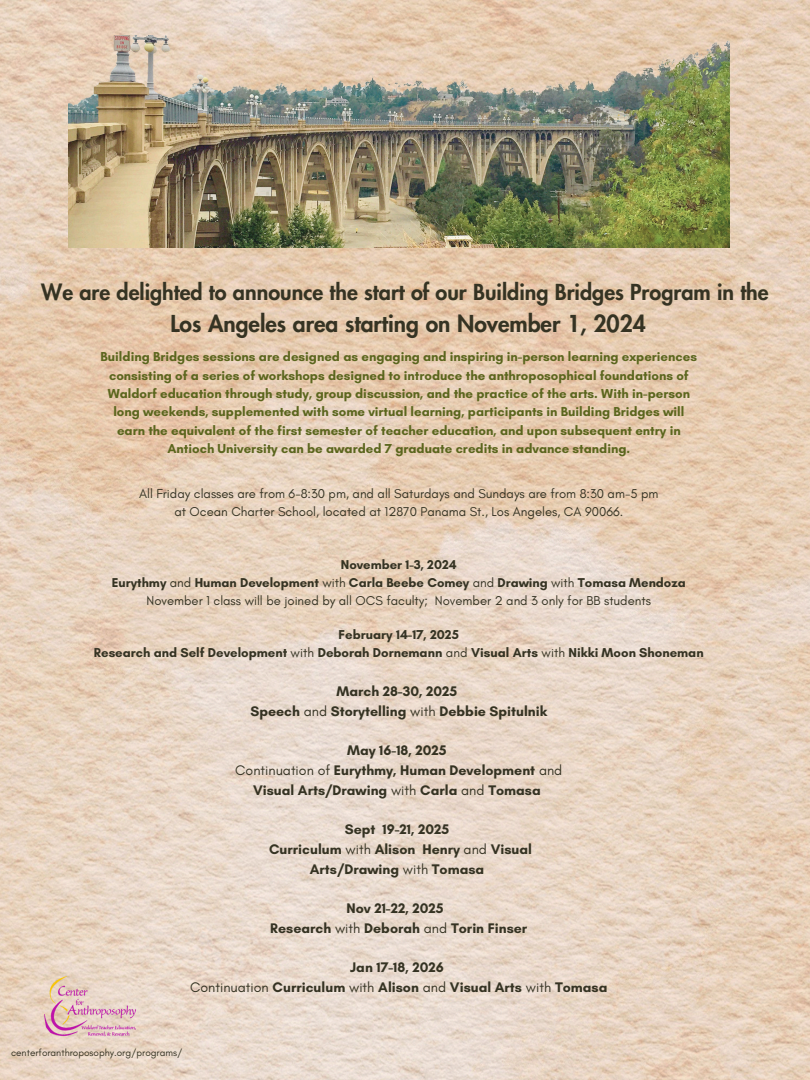
<style>
.page{position:relative;width:810px;height:1080px;background:#fff}
.page>*{position:absolute;margin:0;border:0;box-sizing:border-box;transform-origin:0 0}
.t1{font:800 22.81px "Futura LT Pro";color:#353323}
.t2{font:800 21.56px "Futura LT Pro";color:#353323}
.t3{font:700 14.12px/19.7px "Glacial Indifference";color:#353323;text-align:center}
.t4{font:700 13.19px/18.2px "Glacial Indifference";color:#5b661e;text-align:center}
.t5{font:700 13.12px/18.2px "Glacial Indifference";color:#353323;text-align:center}
.t6{font:13.06px/17.8px "Glacial Indifference";color:#353323;text-align:center}
.t7{font:10px "Glacial Indifference";color:#353323}
.s1{font-weight:700}
.s2{font-weight:400}
</style>
<div class="page">
<img style="left:0;top:0;width:810px;height:1080px">
<img style="left:44px;top:977px;width:92px;height:59px">
<img style="left:69px;top:35px;width:660px;height:213px">
<h2 class="t2" style="left:41px;top:276px;width:729px">We are delighted to announce the start of our Building Bridges Program in the</h2>
<h1 class="t1" style="left:170px;top:306px;width:477px">Los Angeles area starting on November 1, 2024</h1>
<p class="t4" style="left:101px;top:348px;width:598px">Building Bridges sessions are designed as engaging and inspiring in-person learning experiences consisting of a series of workshops designed to introduce the anthroposophical foundations of Waldorf education through study, group discussion, and the practice of the arts. With in-person long weekends, supplemented with some virtual learning, participants in Building Bridges will earn the equivalent of the first semester of teacher education, and upon subsequent entry in Antioch University can be awarded 7 graduate credits in advance standing.</p>
<p class="t6" style="left:139px;top:485px;width:521px">All Friday classes are from 6-8:30 pm, and all Saturdays and Sundays are from 8:30 am-5 pm at Ocean Charter School, located at 12870 Panama St., Los Angeles, CA 90066.</p>
<p class="t6" style="left:112px;top:556px;width:576px"><span class="s1">November 1-3, 2024<br>Eurythmy</span> and <span class="s1">Human Development</span> with <span class="s1">Carla Beebe Comey</span> and <span class="s1">Drawing</span> with <span class="s1">Tomasa Mendoza<br></span>November 1 class will be joined by all OCS faculty; November 2 and 3 only for BB students</p>
<p class="t5" style="left:94px;top:625px;width:611px">February 14-17, 2025<br>Research and Self Development <span class="s2">with</span> Deborah Dornemann <span class="s2">and</span> Visual Arts <span class="s2">with</span> Nikki Moon Shoneman</p>
<p class="t3" style="left:250px;top:682px;width:298px">March 28-30, 2025<br>Speech <span class="s2">and</span> Storytelling <span class="s2">with</span> Debbie Spitulnik</p>
<p class="t3" style="left:235px;top:741px;width:329px">May 16-18, 2025<br><span class="s2">Continuation of</span> Eurythmy, Human Development <span class="s2">and<br></span>Visual Arts/Drawing <span class="s2">with</span> Carla <span class="s2">and</span> Tomasa</p>
<p class="t3" style="left:269px;top:819px;width:265px">Sept 19-21, 2025<br>Curriculum <span class="s2">with</span> Alison Henry <span class="s2">and</span> Visual<br>Arts/Drawing <span class="s2">with</span> Tomasa</p>
<p class="t3" style="left:270px;top:898px;width:259px">Nov 21-22, 2025<br>Research <span class="s2">with</span> Deborah <span class="s2">and</span> Torin Finser</p>
<p class="t3" style="left:190px;top:957px;width:419px">Jan 17-18, 2026<br><span class="s2">Continuation</span> Curriculum <span class="s2">with</span> Alison <span class="s2">and</span> Visual Arts <span class="s2">with</span> Tomasa</p>
<p class="t7" style="left:11px;top:1047px;width:173px">centerforanthroposophy.org/programs/</p>
</div>
